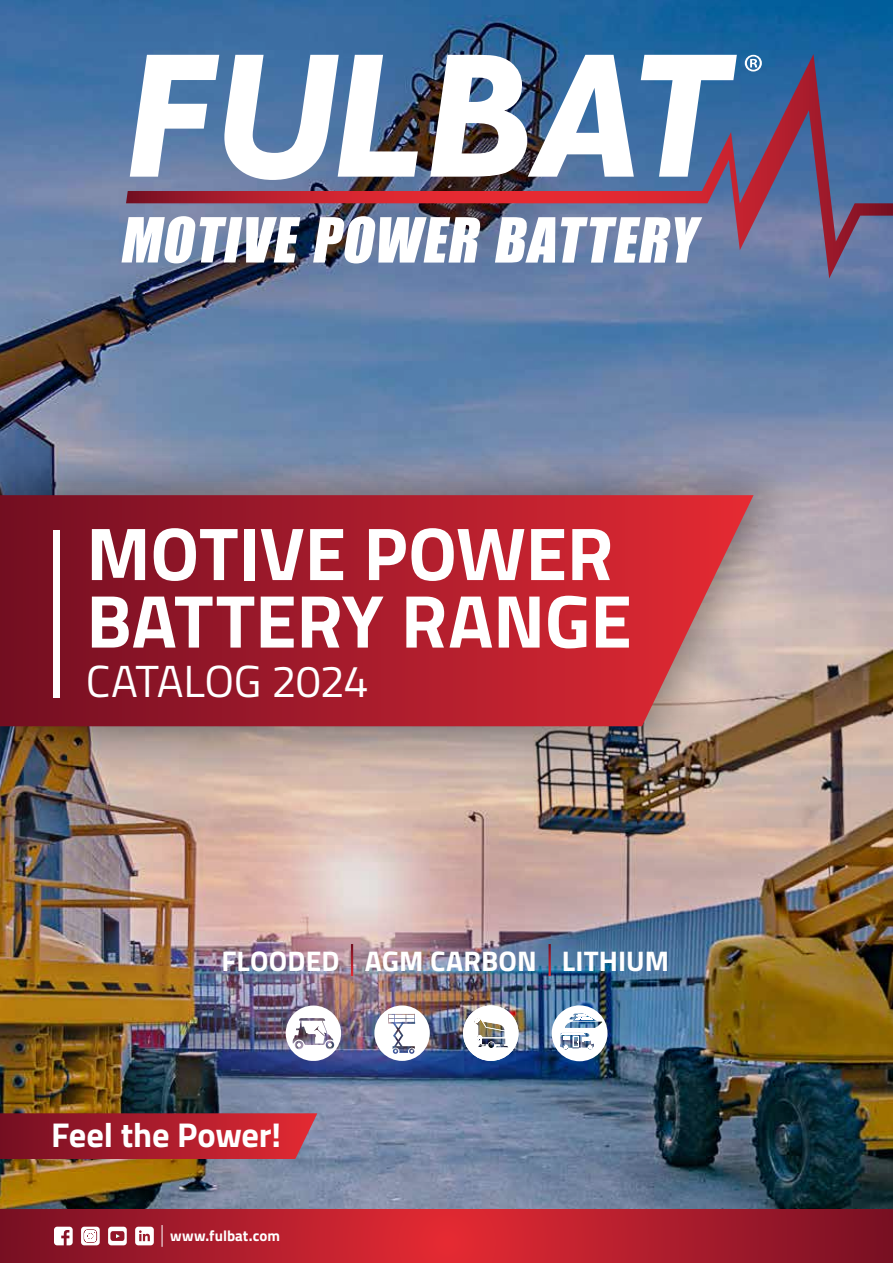
<style>
.page{position:relative;width:893px;height:1263px;background:#fff}
.page>*{position:absolute;margin:0;border:0;box-sizing:border-box;transform-origin:0 0}
.t1{font:700 75px/67.5px "Titillium";letter-spacing:-.005em;color:#fff}
.t2{font:45px "Titillium";letter-spacing:-.02em;color:#fff}
.t3{font:700 34.35px "Titillium Web";letter-spacing:-.005em;color:#fff}
.t4{font:700 28.35px "Titillium";letter-spacing:.005em;color:#fff}
.t5{font:700 15px "Titillium Web";letter-spacing:.005em;color:#fff}
</style>
<div class="page">
<img style="left:0;top:0;width:893px;height:1209px">
<svg style="left:0;top:1209px;width:893px;height:54px;background:#ae1d2c"></svg>
<svg style="left:54px;top:1227px;width:19px;height:18px"></svg>
<svg style="left:81px;top:1227px;width:19px;height:18px"></svg>
<svg style="left:108px;top:1227px;width:19px;height:18px"></svg>
<svg style="left:135px;top:1227px;width:19px;height:18px"></svg>
<svg style="left:162px;top:1225px;width:1px;height:22px"></svg>
<svg style="left:0;top:1113px;width:317px;height:46px;background:#a7202f"></svg>
<svg style="left:286px;top:1005px;width:55px;height:56px"></svg>
<img style="left:374px;top:1005px;width:56px;height:56px">
<img style="left:463px;top:1005px;width:55px;height:56px">
<img style="left:552px;top:1005px;width:55px;height:56px">
<hr style="left:351px;top:944px;width:2px;height:32px;background:#fff">
<svg style="left:122px;top:216px;width:4px;height:47px"></svg>
<svg style="left:126px;top:54px;width:767px;height:224px"></svg>
<svg style="left:745px;top:55px;width:17px;height:17px"></svg>
<div style="left:0;top:449px;width:801px;height:324px;background:#000;opacity:.35"></div>
<svg style="left:0;top:495px;width:753px;height:231px;background:#a92634"></svg>
<div style="left:53px;top:530px;width:6px;height:168px;background:#fff"></div>
<hr style="left:549px;top:944px;width:2px;height:32px;background:#fff">
<h1 class="t1" style="left:86px;top:516px;width:547px">MOTIVE POWER<br>BATTERY RANGE</h1>
<h2 class="t2" style="left:86px;top:648px;width:284px">CATALOG 2024</h2>
<p class="t4" style="left:221px;top:939px;width:449px">FLOODED AGM CARBON LITHIUM</p>
<p class="t3" style="left:51px;top:1108px;width:231px">Feel the Power!</p>
<p class="t5" style="left:170px;top:1224px;width:111px">www.fulbat.com</p>
</div>
